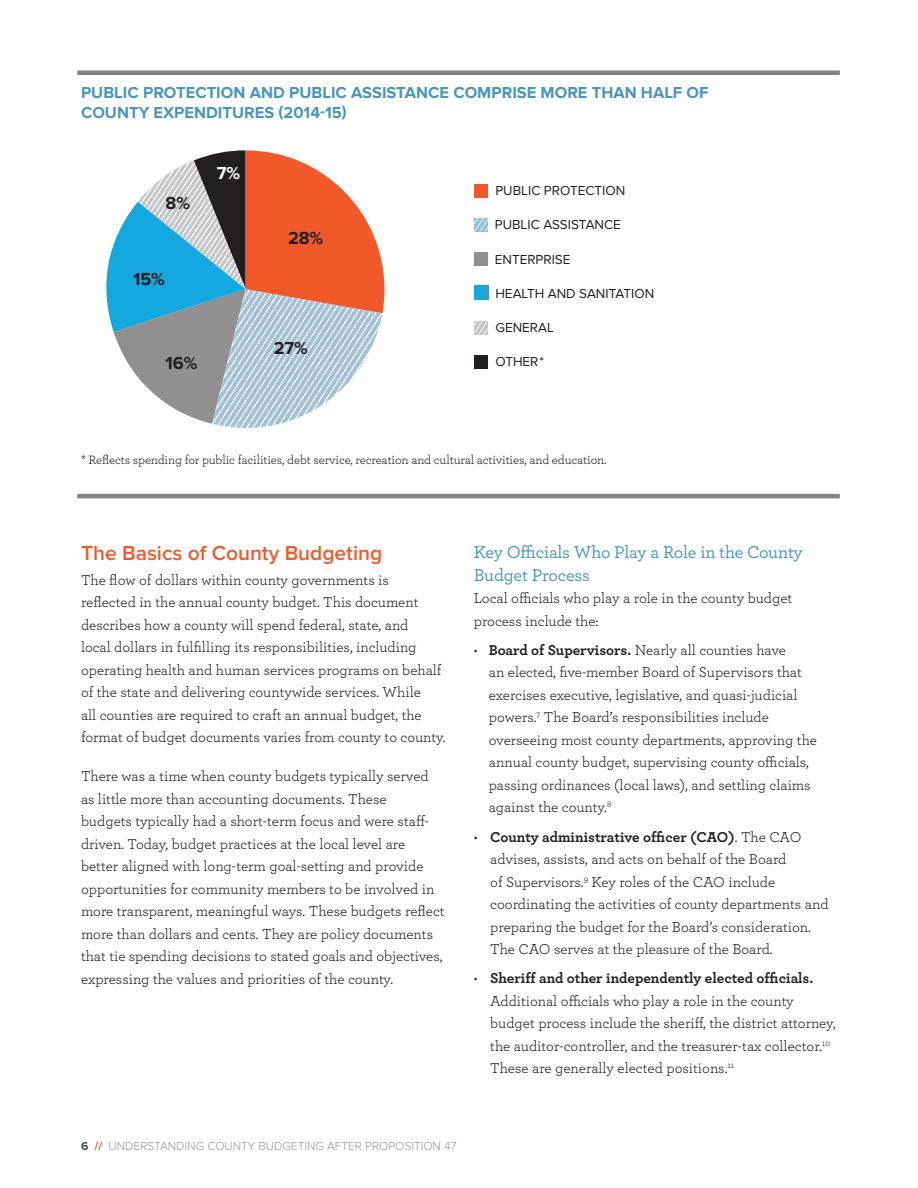
<style>
.page{position:relative;width:918px;height:1188px;background:#fff}
.page>*{position:absolute;margin:0;border:0;box-sizing:border-box;transform-origin:0 0}
.t1{font:600 21px "Proxima Nova";color:#f1592a}
.t2{font:500 18px/22.5px "Archer";letter-spacing:-.01em;color:#4a96bb}
.t3{font:700 18px "Proxima Nova";letter-spacing:-.01em;color:#231f20}
.t4{font:700 18px "Proxima Nova";color:#fff}
.t5{font:700 16.5px/19.8px "Proxima Nova";color:#4a96bb}
.t6{font:15px/22.5px "Archer";color:#231f20}
.t7{font:15px "Archer Bold LF";color:#231f20}
.t8{font:13.5px "Proxima Nova";color:#231f20}
.t9{font:12.75px "Archer";letter-spacing:-.01em;color:#231f20}
.t10{font:300 12px "Proxima Nova";color:#939598}
.s1{font-family:"Archer Bold LF"}
.s2{font-family:"Archer"}
.s3{font-weight:700;color:#4b4c4d}
.s4{font-weight:700;color:#f1592a}
</style>
<div class="page">
<svg style="left:106px;top:150px;width:278px;height:278px"></svg>
<div style="left:475px;top:184px;width:13px;height:14px;background:#f1592a"></div>
<svg style="left:475px;top:218px;width:13px;height:13px"></svg>
<div style="left:475px;top:252px;width:13px;height:14px;background:#918f8f"></div>
<svg style="left:475px;top:286px;width:13px;height:14px"></svg>
<svg style="left:475px;top:321px;width:13px;height:13px"></svg>
<div style="left:475px;top:355px;width:13px;height:14px;background:#231f20"></div>
<div style="left:77px;top:70px;width:763px;height:5px;background:#808285"></div>
<hr style="left:77px;top:494px;width:763px;height:4px;background:#808285">
<p class="t5" style="left:81px;top:83px;width:629px">PUBLIC PROTECTION AND PUBLIC ASSISTANCE COMPRISE MORE THAN HALF OF<br>COUNTY EXPENDITURES (2014-15)</p>
<p class="t3" style="left:166px;top:193px;width:26px">8%</p>
<p class="t3" style="left:133px;top:268px;width:33px">15%</p>
<p class="t4" style="left:217px;top:163px;width:25px">7%</p>
<p class="t3" style="left:166px;top:353px;width:33px">16%</p>
<p class="t3" style="left:288px;top:228px;width:37px">28%</p>
<p class="t3" style="left:274px;top:338px;width:35px">27%</p>
<p class="t8" style="left:495px;top:183px;width:131px">PUBLIC PROTECTION</p>
<p class="t8" style="left:495px;top:217px;width:128px">PUBLIC ASSISTANCE</p>
<p class="t8" style="left:495px;top:252px;width:77px">ENTERPRISE</p>
<p class="t8" style="left:495px;top:286px;width:160px">HEALTH AND SANITATION</p>
<p class="t8" style="left:495px;top:319px;width:60px">GENERAL</p>
<p class="t8" style="left:495px;top:354px;width:50px">OTHER*</p>
<p class="t9" style="left:81px;top:451px;width:527px">* Reflects spending for public facilities, debt service, recreation and cultural activities, and education.</p>
<h1 class="t1" style="left:81px;top:541px;width:303px">The Basics of County Budgeting</h1>
<p class="t6" style="left:81px;top:568px;width:366px">The flow of dollars within county governments is reflected in the annual county budget. This document describes how a county will spend federal, state, and<br>local dollars in fulfilling its responsibilities, including operating health and human services programs on behalf of the state and delivering countywide services. While<br>all counties are required to craft an annual budget, the format of budget documents varies from county to county.</p>
<p class="t6" style="left:81px;top:764px;width:365px">There was a time when county budgets typically served as little more than accounting documents. These<br>budgets typically had a short-term focus and were staff&shy;driven. Today, budget practices at the local level are better aligned with long-term goal-setting and provide opportunities for community members to be involved in more transparent, meaningful ways. These budgets reflect more than dollars and cents. They are policy documents that tie spending decisions to stated goals and objectives, expressing the values and priorities of the county.</p>
<p class="t2" style="left:474px;top:540px;width:331px">Key Officials Who Play a Role in the County<br>Budget Process</p>
<p class="t6" style="left:474px;top:586px;width:320px">Local officials who play a role in the county budget process include the:</p>
<p class="t6" style="left:489px;top:638px;width:330px;text-indent:-15px">• <span class="s1">Board of Supervisors.</span> Nearly all counties have<br>an elected, five-member Board of Supervisors that exercises executive, legislative, and quasi-judicial powers.<sup>7</sup> The Board’s responsibilities include overseeing most county departments, approving the annual county budget, supervising county officials, passing ordinances (local laws), and settling claims against the county.<sup>8</sup></p>
<p class="t7" style="left:474px;top:827px;width:329px"><span class="s2">•</span> County administrative officer (CAO)<span class="s2">. The CAO</span></p>
<p class="t6" style="left:490px;top:847px;width:340px">advises, assists, and acts on behalf of the Board<br>of Supervisors.<sup>9</sup> Key roles of the CAO include coordinating the activities of county departments and preparing the budget for the Board’s consideration.<br>The CAO serves at the pleasure of the Board.</p>
<p class="t7" style="left:474px;top:969px;width:341px"><span class="s2">•</span> Sheriff and other independently elected officials.</p>
<p class="t6" style="left:490px;top:989px;width:347px">Additional officials who play a role in the county budget process include the sheriff, the district attorney, the auditor-controller, and the treasurer-tax collector.<sup>10<br></sup>These are generally elected positions.<sup>11</sup></p>
<p class="t10" style="left:81px;top:1139px;width:377px"><span class="s3">6</span> <span class="s4">//</span> UNDERSTANDING COUNTY BUDGETING AFTER PROPOSITION 47</p>
</div>
